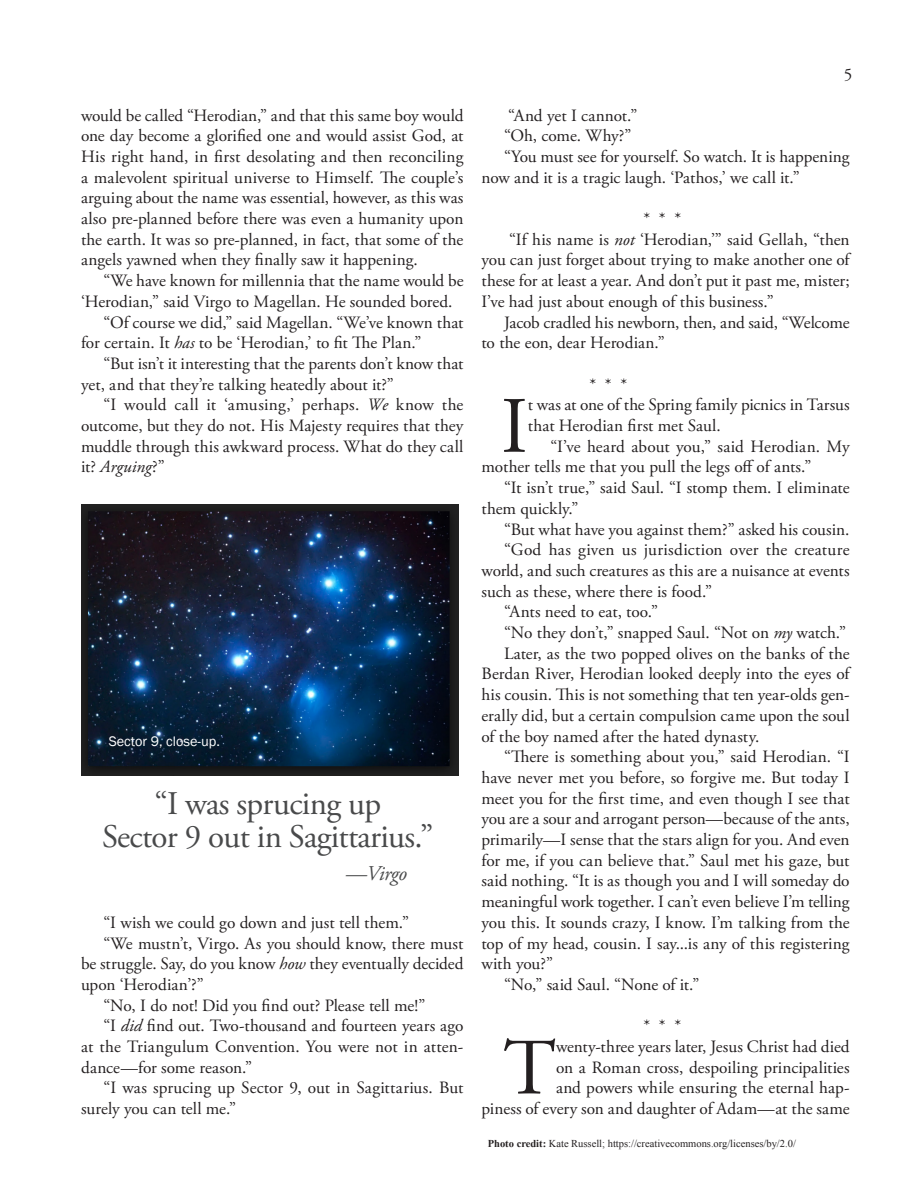
<style>
.page{position:relative;width:918px;height:1188px;background:#fff}
.page>*{position:absolute;margin:0;border:0;box-sizing:border-box;transform-origin:0 0}
.Better_Justification{font:79.65px "Adobe Garamond Pro";color:#231f20}
.t1{font:33px "Adobe Garamond Pro";letter-spacing:-.02em;color:#494a4b}
.t2{font:italic 21px "Adobe Garamond Pro";letter-spacing:-.02em;color:#494a4b}
.Better_Justification-2{font:17.25px/20.7px "Adobe Garamond Pro";color:#231f20}
.t3{font:14.25px "Franklin Gothic";color:#fff}
.t4{font:10.5px "Times New Roman";color:#231f20}
.s1{font-style:italic}
.s2{font-weight:700}
</style>
<div class="page">
<img style="left:81px;top:504px;width:378px;height:272px">
<p class="Better_Justification-2" style="left:81px;top:105px;width:384px;text-align:justify">would be called “Herodian,” and that this same boy would one day become a glorified one and would assist God, at His right hand, in first desolating and then reconciling a malevolent spiritual universe to Himself. The couple’s arguing about the name was essential, however, as this was also pre-planned before there was even a humanity upon the earth. It was so pre-planned, in fact, that some of the angels yawned when they finally saw it happening.</p>
<p class="Better_Justification-2" style="left:81px;top:271px;width:384px;text-indent:22px">“We have known for millennia that the name would be ‘Herodian,” said Virgo to Magellan. He sounded bored.</p>
<p class="Better_Justification-2" style="left:81px;top:312px;width:384px;text-indent:22px">“Of course we did,” said Magellan. “We’ve known that for certain. It <span class="s1">has</span> to be ‘Herodian,’ to fit The Plan.”</p>
<p class="Better_Justification-2" style="left:81px;top:354px;width:384px;text-indent:22px">“But isn’t it interesting that the parents don’t know that yet, and that they’re talking heatedly about it?”</p>
<p class="Better_Justification-2" style="left:81px;top:395px;width:384px;text-align:justify;text-indent:22px">“I would call it ‘amusing,’ perhaps. <span class="s1">We</span> know the outcome, but they do not. His Majesty requires that they muddle through this awkward process. What do they call it? <span class="s1">Arguing</span>?”</p>
<p class="t3" style="left:109px;top:733px;width:113px">Sector 9, close-up.</p>
<p class="t1" style="left:154px;top:784px;width:228px">“I was sprucing up</p>
<p class="t1" style="left:102px;top:817px;width:333px">Sector 9 out in Sagittarius.”</p>
<p class="t2" style="left:346px;top:861px;width:63px">—Virgo</p>
<p class="Better_Justification-2" style="left:104px;top:913px;width:307px">“I wish we could go down and just tell them.”</p>
<p class="Better_Justification-2" style="left:81px;top:933px;width:384px;text-align:justify;text-indent:22px">“We mustn’t, Virgo. As you should know, there must be struggle. Say, do you know <span class="s1">how</span> they eventually decided upon ‘Herodian’?”</p>
<p class="Better_Justification-2" style="left:104px;top:995px;width:323px">“No, I do not! Did you find out? Please tell me!”</p>
<p class="Better_Justification-2" style="left:81px;top:1016px;width:384px;text-align:justify;text-indent:22px">“I <span class="s1">did</span> find out. Two-thousand and fourteen years ago at the Triangulum Convention. You were not in atten&shy;dance—for some reason.”</p>
<p class="Better_Justification-2" style="left:81px;top:1078px;width:384px;text-indent:22px">“I was sprucing up Sector 9, out in Sagittarius. But surely you can tell me.”</p>
<p class="Better_Justification-2" style="left:844px;top:64px;width:10px">5</p>
<p class="Better_Justification-2" style="left:508px;top:105px;width:131px">“And yet I cannot.”</p>
<p class="Better_Justification-2" style="left:504px;top:126px;width:129px">“Oh, come. Why?”</p>
<p class="Better_Justification-2" style="left:482px;top:147px;width:370px;text-indent:22px">“You must see for yourself. So watch. It is happening now and it is a tragic laugh. ‘Pathos,’ we call it.”</p>
<p class="Better_Justification-2" style="left:644px;top:209px;width:39px">* * *</p>
<p class="Better_Justification-2" style="left:482px;top:230px;width:370px;text-align:justify;text-indent:28px">“If his name is <span class="s1">not</span> ‘Herodian,’” said Gellah, “then you can just forget about trying to make another one of these for at least a year. And don’t put it past me, mister; I’ve had just about enough of this business.”</p>
<p class="Better_Justification-2" style="left:482px;top:312px;width:370px;text-indent:22px">Jacob cradled his newborn, then, and said, “Welcome to the eon, dear Herodian.”</p>
<p class="Better_Justification-2" style="left:590px;top:374px;width:39px">* * *</p>
<p class="Better_Justification" style="left:501px;top:379px;width:28px">I</p>
<p class="Better_Justification-2" style="left:528px;top:395px;width:323px">t was at one of the Spring family picnics in Tarsus that Herodian first met Saul.</p>
<p class="Better_Justification-2" style="left:482px;top:437px;width:370px;text-indent:69px">“I’ve heard about you,” said Herodian. My mother tells me that you pull the legs off of ants.”</p>
<p class="Better_Justification-2" style="left:482px;top:478px;width:370px;text-indent:22px">“It isn’t true,” said Saul. “I stomp them. I eliminate them quickly.”</p>
<p class="Better_Justification-2" style="left:504px;top:519px;width:347px">“But what have you against them?” asked his cousin.</p>
<p class="Better_Justification-2" style="left:482px;top:540px;width:370px;text-align:justify;text-indent:22px">“God has given us jurisdiction over the creature world, and such creatures as this are a nuisance at events such as these, where there is food.”</p>
<p class="Better_Justification-2" style="left:504px;top:602px;width:156px">“Ants need to eat, too.”</p>
<p class="Better_Justification-2" style="left:504px;top:623px;width:344px">“No they don’t,” snapped Saul. “Not on <span class="s1">my</span> watch.”</p>
<p class="Better_Justification-2" style="left:482px;top:644px;width:370px;text-align:justify;text-indent:22px">Later, as the two popped olives on the banks of the Berdan River, Herodian looked deeply into the eyes of his cousin. This is not something that ten year-olds gen&shy;erally did, but a certain compulsion came upon the soul of the boy named after the hated dynasty.</p>
<p class="Better_Justification-2" style="left:482px;top:747px;width:370px;text-align:justify;text-indent:22px">“There is something about you,” said Herodian. “I have never met you before, so forgive me. But today I meet you for the first time, and even though I see that you are a sour and arrogant person—because of the ants, primarily—I sense that the stars align for you. And even for me, if you can believe that.” Saul met his gaze, but said nothing. “It is as though you and I will someday do meaningful work together. I can’t even believe I’m telling you this. It sounds crazy, I know. I’m talking from the top of my head, cousin. I say...is any of this registering with you?”</p>
<p class="Better_Justification-2" style="left:504px;top:975px;width:197px">“No,” said Saul. “None of it.”</p>
<p class="Better_Justification-2" style="left:644px;top:1016px;width:39px">* * *</p>
<p class="Better_Justification" style="left:503px;top:1020px;width:54px">T</p>
<p class="Better_Justification-2" style="left:482px;top:1037px;width:370px;text-align:right">wenty-three years later, Jesus Christ had died<br>on a Roman cross, despoiling principalities<br>and powers while ensuring the eternal hap-<br>piness of every son and daughter of Adam—at the same</p>
<p class="t4" style="left:488px;top:1136px;width:310px"><span class="s2">Photo credit:</span> Kate Russell; https://creativecommons.org/licenses/by/2.0/</p>
</div>
